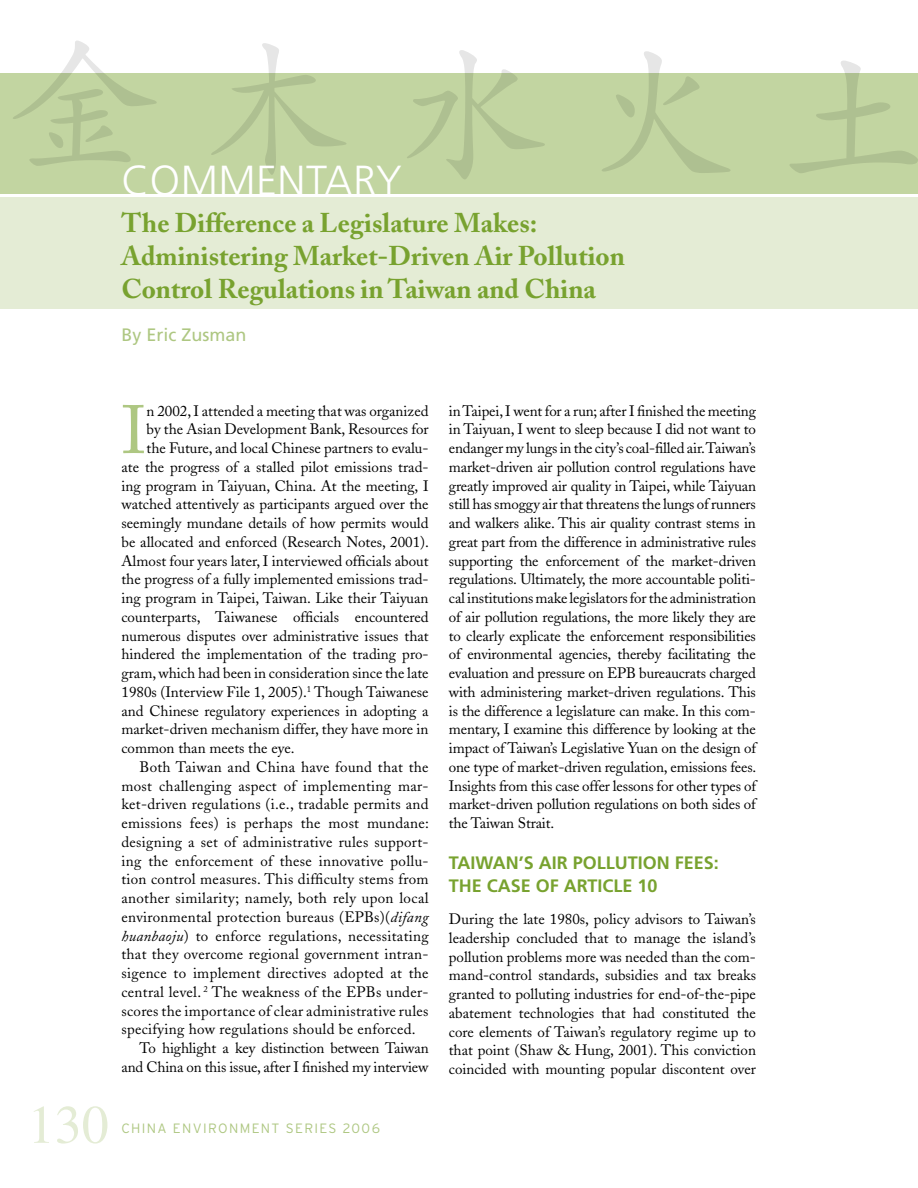
<style>
.page{position:relative;width:918px;height:1188px;background:#fff}
.page>*{position:absolute;margin:0;border:0;box-sizing:border-box;transform-origin:0 0}
.t1{font:67.8px "Adobe Caslon";color:#aec782}
.t2{font:54px "Times";color:#e4ecd5}
.t3{font:300 42px "Frutiger";letter-spacing:.01em;color:#fff}
.t4{font:700 27px/33px "Adobe Caslon";color:#78a22f}
.t5{font:700 18px/22.5px "Frutiger";color:#78a22f}
.t6{font:18px "Frutiger";color:#aec782}
.t7{font:15px/18.8px "Adobe Caslon";color:#000;text-align:justify}
.t8{font:15px "Adobe Caslon";letter-spacing:.02em;color:#000}
.t9{font:300 13.5px "Interstate";letter-spacing:.1em;color:#aec782}
.s1{font-style:italic}
</style>
<div class="page">
<div style="left:0;top:196px;width:918px;height:116px;background:#e4ecd5"></div>
<div style="left:0;top:73px;width:918px;height:123px;background:#c2d5a1"></div>
<svg style="left:13px;top:40px;width:905px;height:139px"></svg>
<hr style="left:0;top:195px;width:918px;height:2px;background:#fff">
<hr style="left:0;top:310px;width:918px;height:2px;background:#fff">
<h3 class="t3" style="left:122px;top:156px;width:282px">COMMENTARY</h3>
<h3 class="t4" style="left:122px;top:206px;width:505px">The Difference a Legislature Makes:<br>Administering Market-Driven Air Pollution<br>Control Regulations in Taiwan and China</h3>
<p class="t6" style="left:122px;top:324px;width:127px">By Eric Zusman</p>
<h2 class="t2" style="left:28px;top:1094px;width:82px">130</h2>
<h1 class="t1" style="left:122px;top:390px;width:27px">I</h1>
<p class="t7" style="left:147px;top:401px;width:283px">n 2002, I attended a meeting that was organized</p>
<p class="t7" style="left:147px;top:420px;width:283px">by the Asian Development Bank, Resources for</p>
<p class="t7" style="left:147px;top:439px;width:283px">the Future, and local Chinese partners to evalu-</p>
<p class="t7" style="left:122px;top:458px;width:309px">ate the progress of a stalled pilot emissions trad-</p>
<p class="t7" style="left:122px;top:476px;width:309px">ing program in Taiyuan, China. At the meeting, I</p>
<p class="t7" style="left:122px;top:495px;width:309px">watched attentively as participants argued over the</p>
<p class="t7" style="left:122px;top:514px;width:309px">seemingly mundane details of how permits would</p>
<p class="t7" style="left:122px;top:533px;width:309px">be allocated and enforced (Research Notes, 2001).</p>
<p class="t7" style="left:122px;top:551px;width:309px">Almost four years later, I interviewed officials about</p>
<p class="t7" style="left:122px;top:570px;width:309px">the progress of a fully implemented emissions trad-</p>
<p class="t7" style="left:122px;top:589px;width:309px">ing program in Taipei, Taiwan. Like their Taiyuan</p>
<p class="t7" style="left:122px;top:608px;width:309px">counterparts, Taiwanese officials encountered</p>
<p class="t7" style="left:122px;top:626px;width:309px">numerous disputes over administrative issues that</p>
<p class="t7" style="left:122px;top:645px;width:309px">hindered the implementation of the trading pro-</p>
<p class="t7" style="left:122px;top:664px;width:309px">gram, which had been in consideration since the late</p>
<p class="t7" style="left:122px;top:683px;width:309px">1980s (Interview File 1, 2005).<sup>1</sup> Though Taiwanese</p>
<p class="t7" style="left:122px;top:701px;width:309px">and Chinese regulatory experiences in adopting a</p>
<p class="t7" style="left:122px;top:720px;width:309px">market-driven mechanism differ, they have more in</p>
<p class="t7" style="left:122px;top:739px;width:175px">common than meets the eye.</p>
<p class="t8" style="left:140px;top:758px;width:291px">Both Taiwan and China have found that the</p>
<p class="t8" style="left:122px;top:777px;width:309px">most challenging aspect of implementing mar-</p>
<p class="t8" style="left:122px;top:795px;width:309px">ket-driven regulations (i.e., tradable permits and</p>
<p class="t8" style="left:122px;top:814px;width:309px">emissions fees) is perhaps the most mundane:</p>
<p class="t8" style="left:122px;top:833px;width:309px">designing a set of administrative rules support-</p>
<p class="t8" style="left:122px;top:852px;width:309px">ing the enforcement of these innovative pollu-</p>
<p class="t8" style="left:122px;top:870px;width:309px">tion control measures. This difficulty stems from</p>
<p class="t8" style="left:122px;top:889px;width:309px">another similarity; namely, both rely upon local</p>
<p class="t8" style="left:122px;top:908px;width:309px">environmental protection bureaus (EPBs)(<span class="s1">difang</span></p>
<p class="t8" style="left:122px;top:927px;width:309px"><span class="s1">huanbaoju</span>) to enforce regulations, necessitating</p>
<p class="t8" style="left:122px;top:945px;width:309px">that they overcome regional government intran-</p>
<p class="t8" style="left:122px;top:964px;width:309px">sigence to implement directives adopted at the</p>
<p class="t8" style="left:122px;top:983px;width:309px">central level. <sup>2</sup> The weakness of the EPBs under-</p>
<p class="t8" style="left:122px;top:1002px;width:309px">scores the importance of clear administrative rules</p>
<p class="t8" style="left:122px;top:1020px;width:296px">specifying how regulations should be enforced.</p>
<p class="t7" style="left:140px;top:1039px;width:291px">To highlight a key distinction between Taiwan</p>
<p class="t7" style="left:122px;top:1058px;width:309px">and China on this issue, after I finished my interview</p>
<p class="t9" style="left:122px;top:1121px;width:260px">CHINA ENVIRONMENT SERIES 2006</p>
<p class="t7" style="left:449px;top:401px;width:309px">in Taipei, I went for a run; after I finished the meeting in Taiyuan, I went to sleep because I did not want to endanger my lungs in the city’s coal-filled air. Taiwan’s market-driven air pollution control regulations have greatly improved air quality in Taipei, while Taiyuan still has smoggy air that threatens the lungs of runners and walkers alike. This air quality contrast stems in great part from the difference in administrative rules supporting the enforcement of the market-driven regulations. Ultimately, the more accountable politi&shy;cal institutions make legislators for the administration of air pollution regulations, the more likely they are to clearly explicate the enforcement responsibilities of environmental agencies, thereby facilitating the evaluation and pressure on EPB bureaucrats charged with administering market-driven regulations. This is the difference a legislature can make. In this com&shy;mentary, I examine this difference by looking at the impact of Taiwan’s Legislative Yuan on the design of one type of market-driven regulation, emissions fees.<br>Insights from this case offer lessons for other types of market-driven pollution regulations on both sides of the Taiwan Strait.</p>
<p class="t5" style="left:449px;top:852px;width:271px">TAIWAN’S AIR POLLUTION FEES:<br>THE CASE OF ARTICLE 10</p>
<p class="t7" style="left:449px;top:910px;width:309px">During the late 1980s, policy advisors to Taiwan’s leadership concluded that to manage the island’s pollution problems more was needed than the com&shy;mand-control standards, subsidies and tax breaks granted to polluting industries for end-of-the-pipe abatement technologies that had constituted the core elements of Taiwan’s regulatory regime up to that point (Shaw &amp; Hung, 2001). This conviction coincided with mounting popular discontent over</p>
</div>
